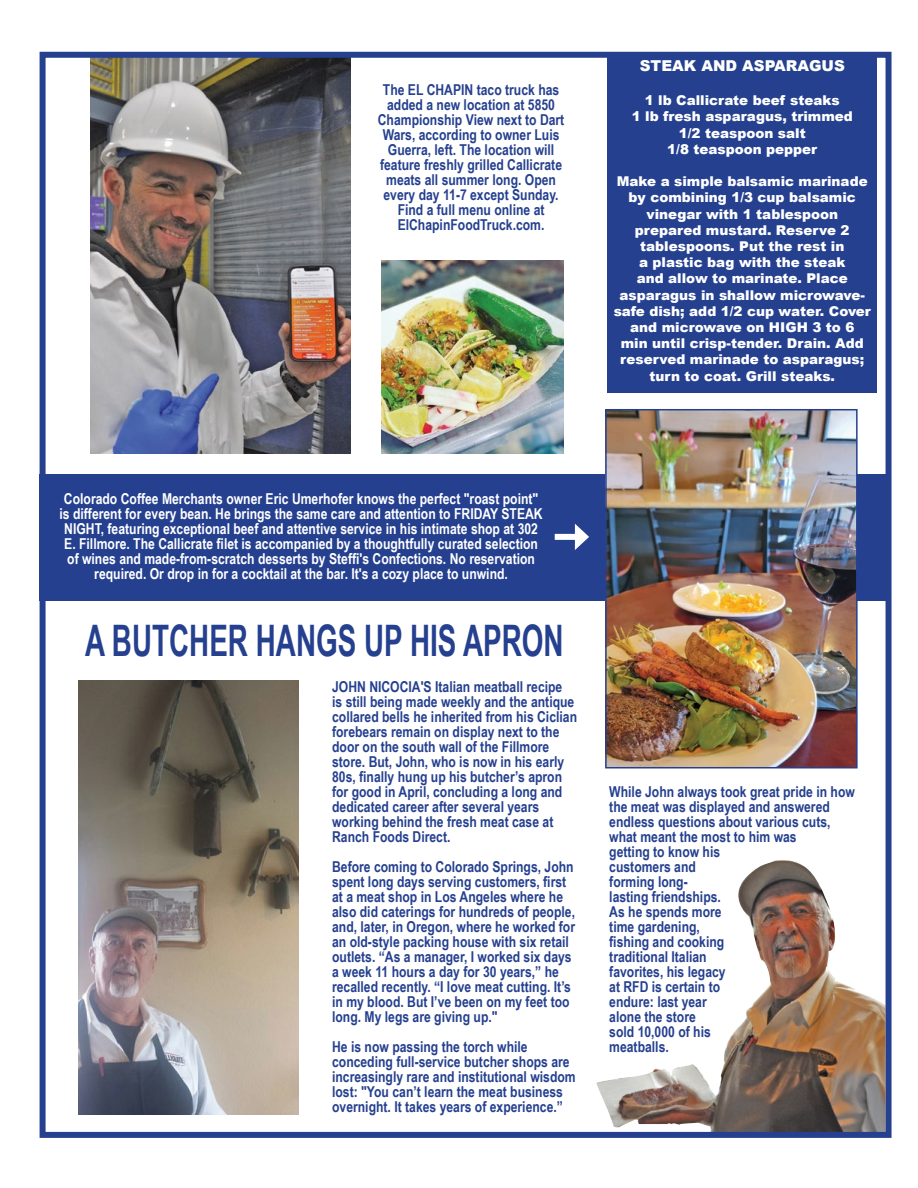
<style>
.page{position:relative;width:918px;height:1188px;background:#fff}
.page>*{position:absolute;margin:0;border:0;box-sizing:border-box;transform-origin:0 0}
.t1{font:700 43.5px "Arial Narrow";color:#25408f;scale:.78 1}
.t2{font:700 15px/15px "Arial Narrow";color:#25408f}
.t3{font:700 15px/15px "Arial Narrow";color:#fff;text-align:center}
.t4{font:900 15px "Arial";color:#fff}
.t5{font:900 13.5px/16.2px "Arial";color:#fff;text-align:center}
</style>
<div class="page">
<div style="left:40px;top:474px;width:847px;height:127px;background:#25408f"></div>
<img style="left:608px;top:412px;width:247px;height:353px">
<div style="left:605px;top:409px;width:253px;height:359px;border:2px solid #25408f"></div>
<img style="left:91px;top:59px;width:260px;height:394px">
<img style="left:596px;top:860px;width:289px;height:271px">
<div style="left:607px;top:56px;width:270px;height:336px;background:#25408f"></div>
<img style="left:78px;top:680px;width:220px;height:435px">
<img style="left:381px;top:260px;width:183px;height:193px">
<div style="left:555px;top:534px;width:25px;height:6px;background:#fff"></div>
<svg style="left:575px;top:524px;width:14px;height:26px"></svg>
<div style="left:40px;top:52px;width:852px;height:1086px;border:6px solid #25408f"></div>
<p class="t2" style="left:378px;top:82px;width:188px;text-align:center">The EL CHAPIN taco truck has added a new location at 5850<br>Championship View next to Dart<br>Wars, according to owner Luis<br>Guerra, left. The location will feature freshly grilled Callicrate meats all summer long. Open every day 11-7 except Sunday.<br>Find a full menu online at<br>ElChapinFoodTruck.com.</p>
<p class="t4" style="left:640px;top:57px;width:207px">STEAK AND ASPARAGUS</p>
<p class="t5" style="left:632px;top:92px;width:223px">1 lb Callicrate beef steaks<br>1 lb fresh asparagus, trimmed<br>1/2 teaspoon salt<br>1/8 teaspoon pepper</p>
<p class="t5" style="left:614px;top:173px;width:259px">Make a simple balsamic marinade by combining 1/3 cup balsamic vinegar with 1 tablespoon prepared mustard. Reserve 2 tablespoons. Put the rest in<br>a plastic bag with the steak<br>and allow to marinate. Place asparagus in shallow microwave&shy;safe dish; add 1/2 cup water. Cover and microwave on HIGH 3 to 6<br>min until crisp-tender. Drain. Add reserved marinade to asparagus; turn to coat. Grill steaks.</p>
<p class="t3" style="left:60px;top:491px;width:485px">Colorado Coffee Merchants owner Eric Umerhofer knows the perfect "roast point" is different for every bean. He brings the same care and attention to FRIDAY STEAK NIGHT, featuring exceptional beef and attentive service in his intimate shop at 302<br>E. Fillmore. The Callicrate filet is accompanied by a thoughtfully curated selection of wines and made-from-scratch desserts by Steffi's Confections. No reservation required. Or drop in for a cocktail at the bar. It's a cozy place to unwind.</p>
<h1 class="t1" style="left:85px;top:615px;width:615px">A BUTCHER HANGS UP HIS APRON</h1>
<p class="t2" style="left:332px;top:679px;width:246px">JOHN NICOCIA'S Italian meatball recipe<br>is still being made weekly and the antique collared bells he inherited from his Ciclian forebears remain on display next to the door on the south wall of the Fillmore store. But, John, who is now in his early 80s, finally hung up his butcher’s apron for good in April, concluding a long and dedicated career after several years working behind the fresh meat case at Ranch Foods Direct.</p>
<p class="t2" style="left:332px;top:859px;width:244px">Before coming to Colorado Springs, John spent long days serving customers, first at a meat shop in Los Angeles where he also did caterings for hundreds of people, and, later, in Oregon, where he worked for an old-style packing house with six retail outlets. “As a manager, I worked six days a week 11 hours a day for 30 years,” he recalled recently. “I love meat cutting. It’s in my blood. But I’ve been on my feet too long. My legs are giving up."</p>
<p class="t2" style="left:332px;top:1039px;width:245px">He is now passing the torch while conceding full-service butcher shops are increasingly rare and institutional wisdom lost: "You can’t learn the meat business overnight. It takes years of experience.”</p>
<p class="t2" style="left:609px;top:784px;width:247px">While John always took great pride in how the meat was displayed and answered endless questions about various cuts, what meant the most to him was<br>getting to know his<br>customers and<br>forming long-<br>lasting friendships.<br>As he spends more<br>time gardening,<br>fishing and cooking<br>traditional Italian<br>favorites, his legacy<br>at RFD is certain to<br>endure: last year<br>alone the store<br>sold 10,000 of his<br>meatballs.</p>
</div>
